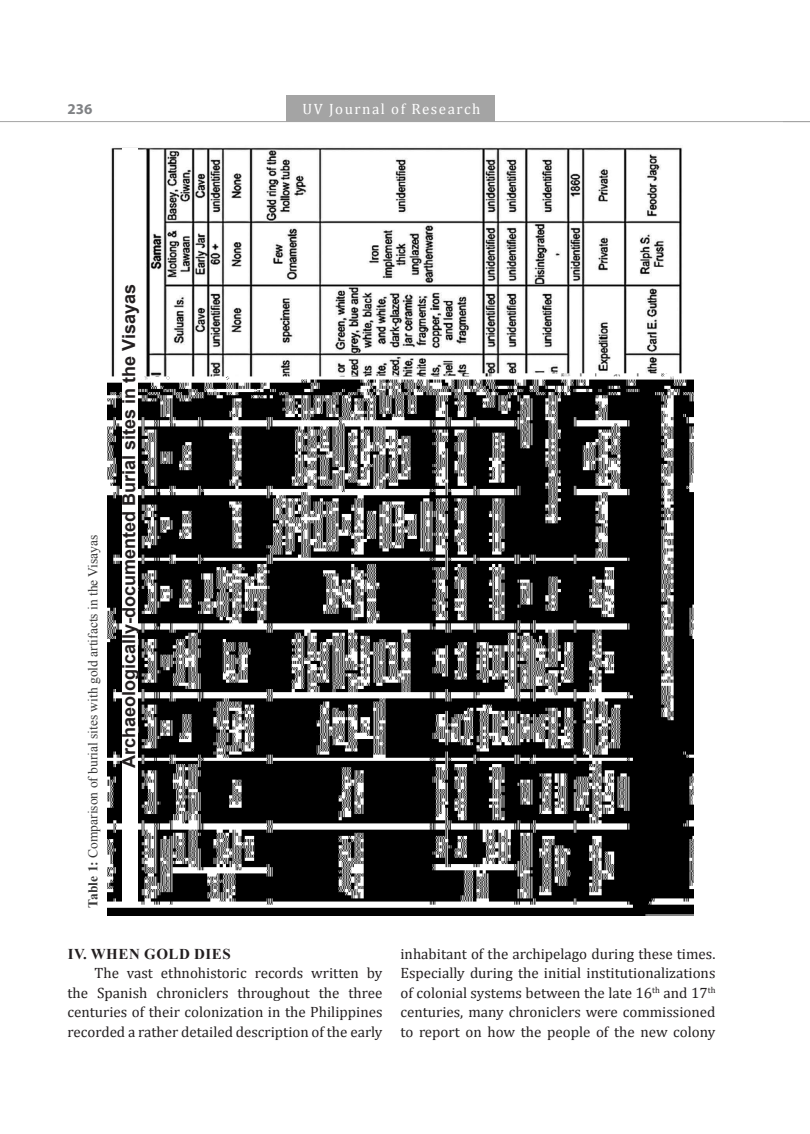
<style>
.page{position:relative;width:810px;height:1134px;background:#fff}
.page>*{position:absolute;margin:0;border:0;box-sizing:border-box;transform-origin:0 0}
.t1{font:700 18px "Arial";color:#231f20}
.t2{font:15px/19.5px "Cambria";color:#231f20;text-align:justify}
.t3{font:15px "Cambria";letter-spacing:.1em;color:#fff}
.t4{font:700 15px "Times New Roman";letter-spacing:.035em;color:#231f20}
.t5{font:700 15px "Myriad Pro";color:#808285}
.t6{font:700 15px "Myriad Pro";color:#5f5f5f}
.t7{font:13.5px "Times New Roman";color:#383838}
.s1{font-weight:700}
</style>
<div class="page">
<div style="left:286px;top:95px;width:209px;height:27px;background:#a4a4a4"></div>
<hr style="left:0;top:121px;width:810px;height:1px;background:#a4a4a4">
<img style="left:108px;top:147px;width:585px;height:769px">
<div style="left:122px;top:148px;width:16px;height:756px;background:#fff"></div>
<p class="t6" style="left:84px;top:99px;width:10px">8</p>
<p class="t3" style="left:303px;top:100px;width:179px">UV Journal of Research</p>
<p class="t5" style="left:68px;top:99px;width:26px">236</p>
<p class="t7" style="left:84px;top:908px;width:375px;rotate:-90deg"><span class="s1">TABLE 1:</span> Comparison of burial sites with gold artifacts in the Visayas</p>
<p class="t1" style="left:116px;top:768px;width:485px;rotate:-90deg">Archaeologically-documented Burial sites in the Visayas</p>
<p class="t4" style="left:68px;top:943px;width:165px">IV. WHEN GOLD DIES</p>
<p class="t2" style="left:67px;top:963px;width:316px;text-indent:27px">The vast ethnohistoric records written by the Spanish chroniclers throughout the three centuries of their colonization in the Philippines recorded a rather detailed description of the early</p>
<p class="t2" style="left:400px;top:944px;width:317px">inhabitant of the archipelago during these times.<br>Especially during the initial institutionalizations of colonial systems between the late 16<sup>th</sup> and 17<sup>th </sup>centuries, many chroniclers were commissioned to report on how the people of the new colony</p>
</div>
